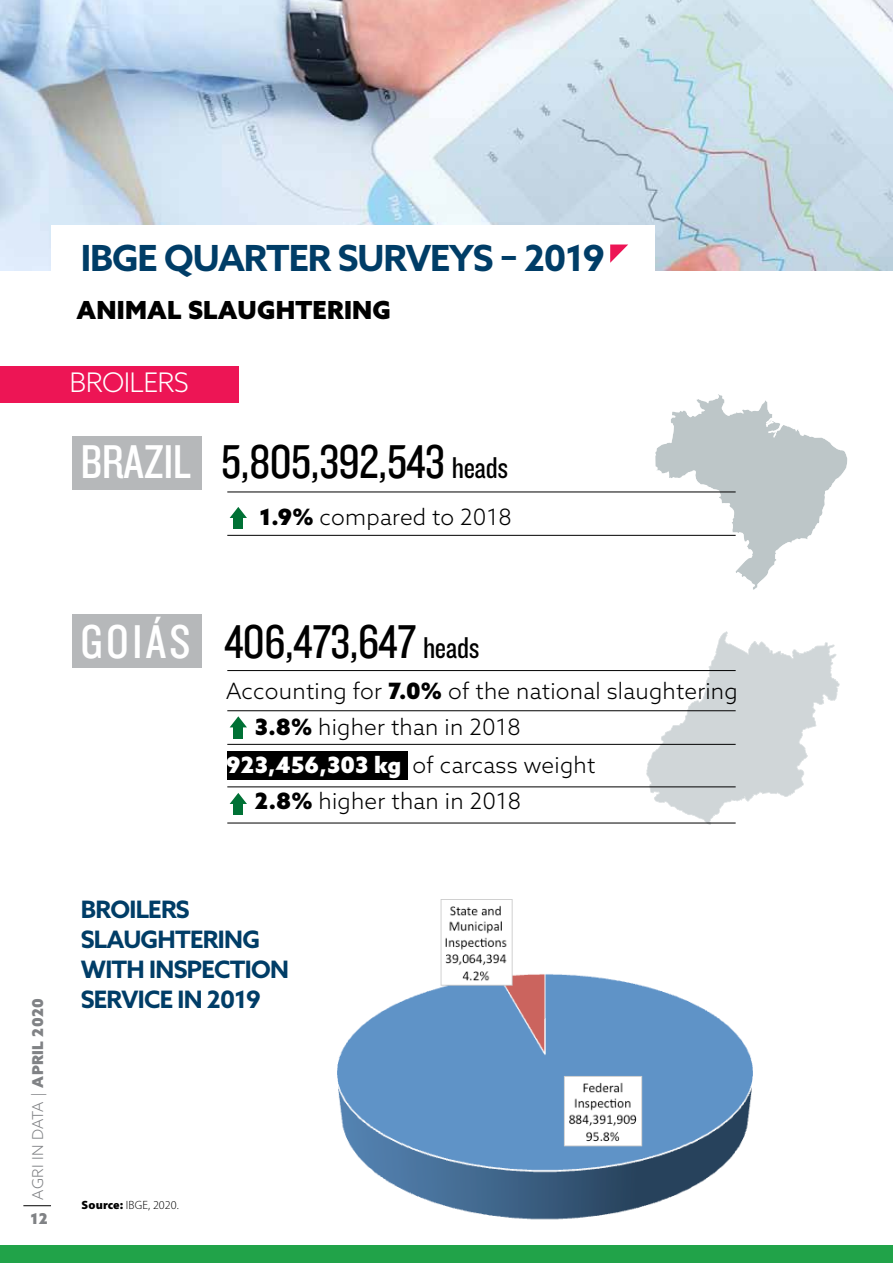
<style>
.page{position:relative;width:893px;height:1263px;background:#fff}
.page>*{position:absolute;margin:0;border:0;box-sizing:border-box;transform-origin:0 0}
.t1{font:49.2px "Knockout HTF29 Junior Liteweight";letter-spacing:-.01em;color:#000}
.t2{font:49.2px "Knockout HTF29 Junior Liteweight";color:#fff}
.t3{font:700 36px "Azo Sans";letter-spacing:-.03em;color:#003d67}
.t4{font:300 27px "Azo Sans";color:#fff}
.t5{font:900 24.9px "Azo Sans";letter-spacing:.01em;color:#000}
.t6{font:700 24px/30px "Azo Sans";letter-spacing:-.03em;color:#003d67}
.t7{font:300 22.5px "Azo Sans";letter-spacing:.01em;color:#000}
.t8{font:300 15px "Azo Sans";color:#808285}
.t9{font:900 15px "Azo Sans";color:#808285}
.t10{font:300 12px "Myriad Pro";letter-spacing:.01em;color:#000}
.s1{font-size:31.2px}
.s2{font-weight:900}
.s3{color:#fff}
.s4{font-weight:900;color:#fff}
</style>
<div class="page">
<svg style="left:23px;top:1205px;width:28px;height:1px"></svg>
<div style="left:0;top:1245px;width:893px;height:18px;background:#21a349"></div>
<div style="left:227px;top:752px;width:180px;height:28px;background:#000"></div>
<svg style="left:646px;top:631px;width:194px;height:194px"></svg>
<svg style="left:655px;top:394px;width:193px;height:196px"></svg>
<div style="left:0;top:367px;width:238px;height:36px;background:#ed1555"></div>
<img style="left:0;top:0;width:893px;height:270px">
<div style="left:72px;top:436px;width:129px;height:54px;background:#b6b8ba"></div>
<div style="left:72px;top:614px;width:129px;height:54px;background:#b6b8ba"></div>
<svg style="left:230px;top:507px;width:17px;height:11px"></svg>
<div style="left:234px;top:517px;width:9px;height:12px;background:#007135"></div>
<svg style="left:230px;top:716px;width:17px;height:11px"></svg>
<div style="left:234px;top:727px;width:9px;height:11px;background:#007135"></div>
<svg style="left:230px;top:793px;width:17px;height:11px"></svg>
<div style="left:234px;top:803px;width:9px;height:12px;background:#007135"></div>
<hr style="left:227px;top:535px;width:509px;height:1px;background:#000">
<hr style="left:227px;top:710px;width:509px;height:1px;background:#000">
<hr style="left:227px;top:744px;width:509px;height:1px;background:#000">
<hr style="left:227px;top:786px;width:509px;height:1px;background:#000">
<hr style="left:227px;top:823px;width:509px;height:1px;background:#000">
<hr style="left:227px;top:492px;width:509px;height:1px;background:#000">
<hr style="left:227px;top:670px;width:509px;height:1px;background:#000">
<img style="left:337px;top:900px;width:416px;height:320px">
<div style="left:51px;top:225px;width:604px;height:62px;background:#fff"></div>
<svg style="left:610px;top:244px;width:18px;height:19px"></svg>
<h2 class="t3" style="left:81px;top:234px;width:526px">IBGE QUARTER SURVEYS – 2019</h2>
<p class="t5" style="left:77px;top:293px;width:217px">ANIMAL SLAUGHTE</p>
<p class="t5" style="left:327px;top:293px;width:65px">RING</p>
<p class="t4" style="left:70px;top:365px;width:32px">Broilers</p>
<h1 class="t2" style="left:80px;top:437px;width:40px">Brazil</h1>
<h1 class="t1" style="left:221px;top:437px;width:289px">5,805,392,543 <span class="s1">heads</span></h1>
<p class="t7" style="left:259px;top:502px;width:254px"><span class="s2">1.9%</span> compared to 2018</p>
<h1 class="t1" style="left:80px;top:616px;width:401px"><span class="s3">GOIÁS</span> 406,473,647 <span class="s1">heads</span></h1>
<p class="t7" style="left:226px;top:677px;width:513px">Accounting for <span class="s2">7.0%</span> of the national slaughtering</p>
<p class="t7" style="left:255px;top:713px;width:267px"><span class="s2">3.8%</span> higher than in 2018</p>
<p class="t7" style="left:226px;top:750px;width:371px"><span class="s4">923,456,303 kg</span> of carcass weight</p>
<p class="t7" style="left:255px;top:786px;width:268px"><span class="s2">2.8%</span> higher than in 2018</p>
<p class="t8" style="left:28px;top:1199px;width:203px;rotate:-90deg">AGRI IN DATA | <span class="s2">APRIL 2020</span></p>
<p class="t9" style="left:31px;top:1208px;width:19px">12</p>
<p class="t6" style="left:81px;top:894px;width:111px">BROILERS<br>SLAUG</p>
<p class="t6" style="left:81px;top:924px;width:207px;text-indent:77px">HTERING<br>WITH INSPECTION<br>SERVIC</p>
<p class="t6" style="left:160px;top:984px;width:103px">E IN 2019</p>
<p class="t10" style="left:82px;top:1199px;width:99px"><span class="s2">Source:</span> IBGE, 2020.</p>
</div>
